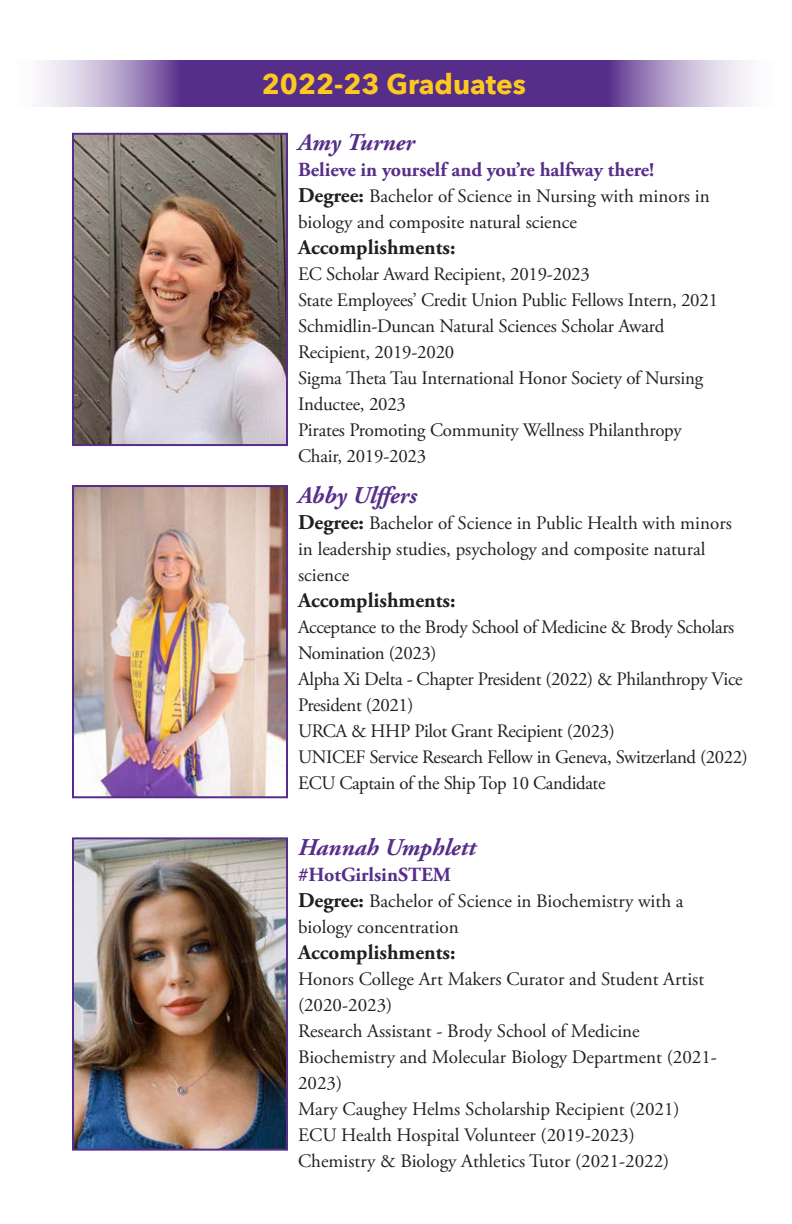
<style>
.page{position:relative;width:792px;height:1224px;background:#fff}
.page>*{position:absolute;margin:0;border:0;box-sizing:border-box;transform-origin:0 0}
.t1{font:700 28px "Avenir Next";color:#fec91f}
.t2{font:italic 700 24px "Adobe Garamond Pro";color:#572d8a}
.t3{font:700 21px "Adobe Garamond Pro";color:#231f20}
.t4{font:700 20px "Adobe Garamond Pro";color:#572d8a}
.t5{font:19px/26px "Adobe Garamond Pro";letter-spacing:-.01em;color:#231f20}
.s1{font-weight:700;font-size:21px}
</style>
<div class="page">
<img style="left:75px;top:136px;width:210px;height:307px">
<div style="left:72px;top:133px;width:216px;height:313px;border:2px solid #572d8a"></div>
<img style="left:75px;top:488px;width:210px;height:307px">
<div style="left:72px;top:485px;width:216px;height:313px;border:2px solid #572d8a"></div>
<img style="left:75px;top:840px;width:210px;height:308px">
<div style="left:72px;top:837px;width:216px;height:314px;border:2px solid #572d8a"></div>
<svg style="left:41px;top:61px;width:707px;height:46px;background:#7d5ca4"></svg>
<p class="t1" style="left:262px;top:60px;width:266px">2022-23 Graduates</p>
<p class="t2" style="left:298px;top:129px;width:118px">Amy Turner</p>
<p class="t4" style="left:298px;top:158px;width:358px">Believe in yourself and you’re halfway there!</p>
<p class="t5" style="left:298px;top:184px;width:413px"><span class="s1">Degree:</span> Bachelor of Science in Nursing with minors in biology and composite natural science</p>
<p class="t3" style="left:298px;top:235px;width:159px">Accomplishments:</p>
<p class="t5" style="left:298px;top:262px;width:293px">EC Scholar Award Recipient, 2019-2023</p>
<p class="t5" style="left:298px;top:288px;width:422px">State Employees’ Credit Union Public Fellows Intern, 2021</p>
<p class="t5" style="left:298px;top:314px;width:368px">Schmidlin-Duncan Natural Sciences Scholar Award<br>Recipient, 2019-2020</p>
<p class="t5" style="left:298px;top:366px;width:407px">Sigma Theta Tau International Honor Society of Nursing<br>Inductee, 2023</p>
<p class="t5" style="left:298px;top:418px;width:385px">Pirates Promoting Community Wellness Philanthropy<br>Chair, 2019-2023</p>
<p class="t2" style="left:298px;top:481px;width:120px">Abby Ulffers</p>
<p class="t5" style="left:298px;top:510px;width:435px"><span class="s1">Degree:</span> Bachelor of Science in Public Health with minors in leadership studies, psychology and composite natural science</p>
<p class="t3" style="left:298px;top:588px;width:159px">Accomplishments:</p>
<p class="t5" style="left:298px;top:614px;width:438px">Acceptance to the Brody School of Medicine &amp; Brody Scholars<br>Nomination (2023)</p>
<p class="t5" style="left:298px;top:666px;width:446px">Alpha Xi Delta - Chapter President (2022) &amp; Philanthropy Vice<br>President (2021)</p>
<p class="t5" style="left:298px;top:718px;width:318px">URCA &amp; HHP Pilot Grant Recipient (2023)</p>
<p class="t5" style="left:298px;top:744px;width:451px">UNICEF Service Research Fellow in Geneva, Switzerland (2022)</p>
<p class="t5" style="left:298px;top:770px;width:309px">ECU Captain of the Ship Top 10 Candidate</p>
<p class="t2" style="left:298px;top:833px;width:179px">Hannah Umphlett</p>
<p class="t4" style="left:298px;top:863px;width:154px">#HotGirlsinSTEM</p>
<p class="t5" style="left:298px;top:888px;width:387px"><span class="s1">Degree:</span> Bachelor of Science in Biochemistry with a biology concentration</p>
<p class="t3" style="left:298px;top:940px;width:159px">Accomplishments:</p>
<p class="t5" style="left:298px;top:966px;width:408px">Honors College Art Makers Curator and Student Artist (2020-2023)</p>
<p class="t5" style="left:298px;top:1018px;width:420px">Research Assistant - Brody School of Medicine<br>Biochemistry and Molecular Biology Department (2021-<br>2023)</p>
<p class="t5" style="left:298px;top:1096px;width:383px">Mary Caughey Helms Scholarship Recipient (2021)</p>
<p class="t5" style="left:298px;top:1122px;width:338px">ECU Health Hospital Volunteer (2019-2023)</p>
<p class="t5" style="left:298px;top:1148px;width:373px">Chemistry &amp; Biology Athletics Tutor (2021-2022)</p>
</div>
